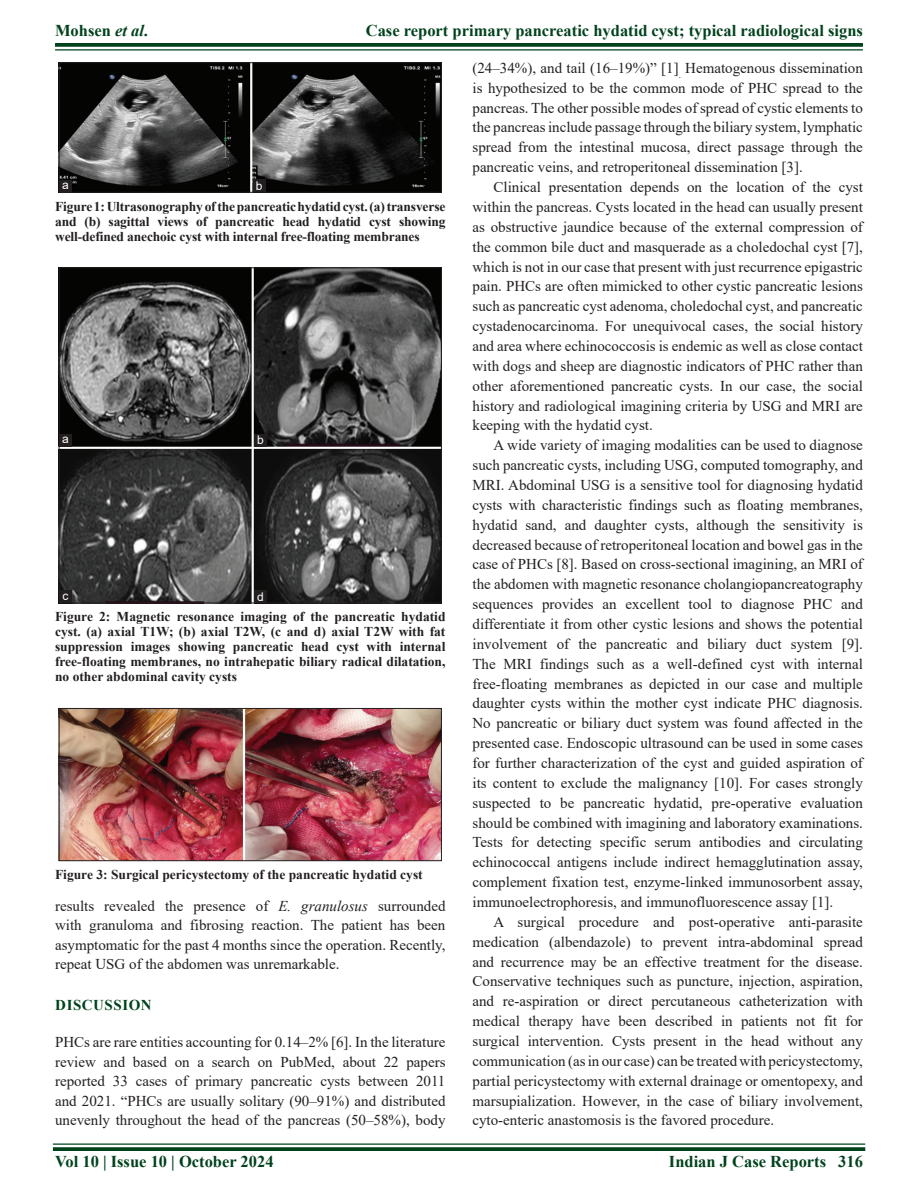
<style>
.page{position:relative;width:918px;height:1188px;background:#fff}
.page>*{position:absolute;margin:0;border:0;box-sizing:border-box;transform-origin:0 0}
.RF{font:700 16.5px "Times New Roman";color:#00421c}
.TX{font:15px/19.8px "Times New Roman";color:#231f20;text-align:justify}
.TXFL{font:15px/19.8px "Times New Roman";color:#231f20;text-align:justify}
.t1{font:700 15px "Times New Roman";letter-spacing:.035em;color:#00421c}
.FGC{font:700 13.5px/15px "Times New Roman";color:#231f20;text-align:justify}
.LABEL{font:12px "Arial";color:#fff}
.s1{font-style:italic}
</style>
<div class="page">
<hr style="left:53px;top:1143px;width:812px;height:2px;background:#00421c">
<svg style="left:53px;top:1147px;width:812px;height:4px;background:#0f4d29"></svg>
<svg style="left:55px;top:43px;width:808px;height:4px;background:#0f4d29"></svg>
<hr style="left:55px;top:49px;width:808px;height:2px;background:#00421c">
<img style="left:61px;top:710px;width:379px;height:149px">
<div style="left:59px;top:708px;width:383px;height:153px;border:1px solid #231f20"></div>
<img style="left:61px;top:65px;width:379px;height:125px">
<div style="left:59px;top:63px;width:383px;height:129px;border:1px solid #231f20"></div>
<div style="left:253px;top:179px;width:12px;height:13px;background:#231f20"></div>
<div style="left:59px;top:180px;width:13px;height:12px;background:#231f20"></div>
<img style="left:61px;top:270px;width:379px;height:331px">
<div style="left:59px;top:268px;width:383px;height:335px;border:1px solid #231f20"></div>
<div style="left:254px;top:590px;width:13px;height:13px;background:#231f20"></div>
<div style="left:59px;top:590px;width:13px;height:13px;background:#231f20"></div>
<div style="left:254px;top:434px;width:13px;height:12px;background:#231f20"></div>
<div style="left:59px;top:434px;width:13px;height:12px;background:#231f20"></div>
<p class="RF" style="left:55px;top:18px;width:95px">Mohsen <span class="s1">et al</span>.</p>
<p class="RF" style="left:366px;top:18px;width:499px">Case report primary pancreatic hydatid cyst; typical radiological signs</p>
<p class="LABEL" style="left:62px;top:177px;width:8px">a</p>
<p class="LABEL" style="left:256px;top:178px;width:8px">b</p>
<p class="FGC" style="left:55px;top:198px;width:392px">Figure 1: Ultrasonography of the pancreatic hydatid cyst. (a) transverse and (b) sagittal views of pancreatic head hydatid cyst showing well-defined anechoic cyst with internal free-floating membranes</p>
<p class="LABEL" style="left:62px;top:431px;width:8px">a</p>
<p class="LABEL" style="left:257px;top:432px;width:8px">b</p>
<p class="LABEL" style="left:62px;top:587px;width:7px">c</p>
<p class="LABEL" style="left:257px;top:588px;width:8px">d</p>
<p class="FGC" style="left:55px;top:609px;width:392px">Figure 2: Magnetic resonance imaging of the pancreatic hydatid cyst. (a) axial T1W; (b) axial T2W, (c and d) axial T2W with fat suppression images showing pancreatic head cyst with internal free-floating membranes, no intrahepatic biliary radical dilatation, no other abdominal cavity cysts</p>
<p class="FGC" style="left:55px;top:867px;width:369px">Figure 3: Surgical pericystectomy of the pancreatic hydatid cyst</p>
<p class="TX" style="left:55px;top:896px;width:392px">results revealed the presence of <span class="s1">E. granulosus</span> surrounded with granuloma and fibrosing reaction. The patient has been asymptomatic for the past 4 months since the operation. Recently, repeat USG of the abdomen was unremarkable.</p>
<h1 class="t1" style="left:55px;top:994px;width:98px">DISCUSSION</h1>
<p class="TXFL" style="left:55px;top:1032px;width:392px">PHCs are rare entities accounting for 0.14–2% [6]. In the literature review and based on a search on PubMed, about 22 papers reported 33 cases of primary pancreatic cysts between 2011 and 2021. “PHCs are usually solitary (90–91%) and distributed unevenly throughout the head of the pancreas (50–58%), body</p>
<p class="TXFL" style="left:472px;top:58px;width:392px">(24–34%), and tail (16–19%)” [1]<sub>.</sub> Hematogenous dissemination is hypothesized to be the common mode of PHC spread to the pancreas. The other possible modes of spread of cystic elements to the pancreas include passage through the biliary system, lymphatic spread from the intestinal mucosa, direct passage through the pancreatic veins, and retroperitoneal dissemination [3].</p>
<p class="TX" style="left:472px;top:177px;width:392px;text-indent:21px">Clinical presentation depends on the location of the cyst within the pancreas. Cysts located in the head can usually present as obstructive jaundice because of the external compression of the common bile duct and masquerade as a choledochal cyst [7], which is not in our case that present with just recurrence epigastric pain. PHCs are often mimicked to other cystic pancreatic lesions such as pancreatic cyst adenoma, choledochal cyst, and pancreatic cystadenocarcinoma. For unequivocal cases, the social history and area where echinococcosis is endemic as well as close contact with dogs and sheep are diagnostic indicators of PHC rather than other aforementioned pancreatic cysts. In our case, the social history and radiological imagining criteria by USG and MRI are keeping with the hydatid cyst.</p>
<p class="TX" style="left:472px;top:435px;width:392px;text-indent:21px">A wide variety of imaging modalities can be used to diagnose such pancreatic cysts, including USG, computed tomography, and MRI. Abdominal USG is a sensitive tool for diagnosing hydatid cysts with characteristic findings such as floating membranes, hydatid sand, and daughter cysts, although the sensitivity is decreased because of retroperitoneal location and bowel gas in the case of PHCs [8]. Based on cross-sectional imagining, an MRI of the abdomen with magnetic resonance cholangiopancreatography sequences provides an excellent tool to diagnose PHC and differentiate it from other cystic lesions and shows the potential involvement of the pancreatic and biliary duct system [9].<br>The MRI findings such as a well-defined cyst with internal free-floating membranes as depicted in our case and multiple daughter cysts within the mother cyst indicate PHC diagnosis.<br>No pancreatic or biliary duct system was found affected in the presented case. Endoscopic ultrasound can be used in some cases for further characterization of the cyst and guided aspiration of its content to exclude the malignancy [10]. For cases strongly suspected to be pancreatic hydatid, pre-operative evaluation should be combined with imagining and laboratory examinations.<br>Tests for detecting specific serum antibodies and circulating echinococcal antigens include indirect hemagglutination assay, complement fixation test, enzyme-linked immunosorbent assay, immunoelectrophoresis, and immunofluorescence assay [1].</p>
<p class="TX" style="left:472px;top:911px;width:392px;text-indent:21px">A surgical procedure and post-operative anti-parasite medication (albendazole) to prevent intra-abdominal spread and recurrence may be an effective treatment for the disease.<br>Conservative techniques such as puncture, injection, aspiration, and re-aspiration or direct percutaneous catheterization with medical therapy have been described in patients not fit for surgical intervention. Cysts present in the head without any communication (as in our case) can be treated with pericystectomy, partial pericystectomy with external drainage or omentopexy, and marsupialization. However, in the case of biliary involvement, cyto-enteric anastomosis is the favored procedure.</p>
<p class="RF" style="left:55px;top:1150px;width:220px">Vol 10 | Issue 10 | October 2024</p>
<p class="RF" style="left:669px;top:1150px;width:195px">Indian J Case Reports 316</p>
</div>
